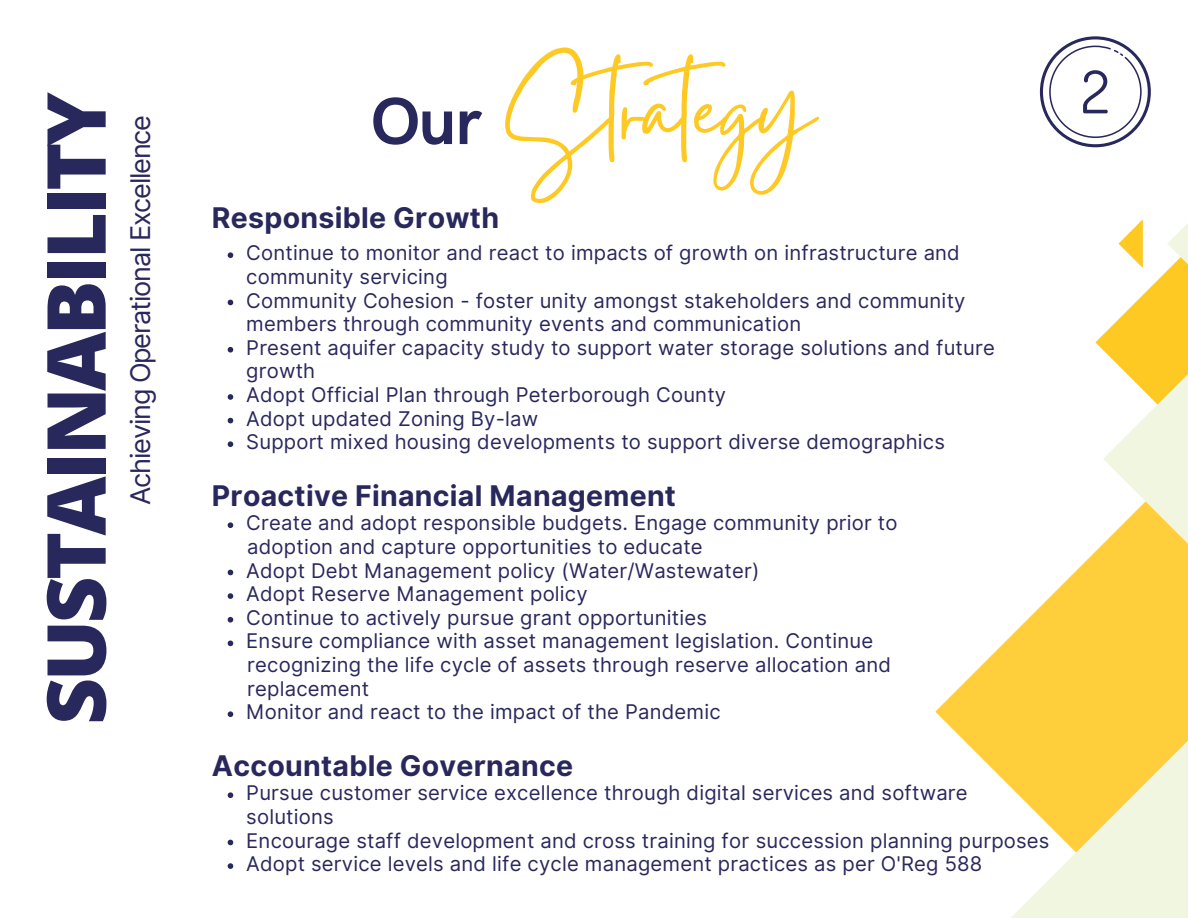
<style>
.page{position:relative;width:1188px;height:918px;background:#fff}
.page>*{position:absolute;margin:0;border:0;box-sizing:border-box;transform-origin:0 0}
.t1{font:127.5px "Gistesy";color:#ffc924}
.t2{font:800 81.45px "Open Sans";letter-spacing:-.045em;color:#29285d}
.t3{font:700 66.75px "HK Grotesk";color:#29285d}
.t4{font:700 28.5px "Inter";letter-spacing:.01em;color:#29285d}
.t5{font:27.15px "Inter";letter-spacing:-.045em;color:#29285d}
.t6{font:20.25px/23.7px "Inter";letter-spacing:.01em;color:#29285d}
</style>
<div class="page">
<svg style="left:228px;top:252px;width:5px;height:6px"></svg>
<svg style="left:228px;top:300px;width:5px;height:5px"></svg>
<svg style="left:228px;top:347px;width:5px;height:6px"></svg>
<svg style="left:228px;top:394px;width:5px;height:6px"></svg>
<svg style="left:228px;top:418px;width:5px;height:5px"></svg>
<svg style="left:228px;top:441px;width:5px;height:6px"></svg>
<svg style="left:228px;top:522px;width:5px;height:6px"></svg>
<svg style="left:228px;top:570px;width:5px;height:5px"></svg>
<svg style="left:228px;top:593px;width:5px;height:6px"></svg>
<svg style="left:228px;top:617px;width:5px;height:6px"></svg>
<svg style="left:228px;top:641px;width:5px;height:5px"></svg>
<svg style="left:228px;top:711px;width:5px;height:6px"></svg>
<svg style="left:228px;top:792px;width:5px;height:6px"></svg>
<svg style="left:228px;top:840px;width:5px;height:5px"></svg>
<svg style="left:228px;top:863px;width:5px;height:6px"></svg>
<svg style="left:935px;top:552px;width:253px;height:236px;fill:#ffce3a"></svg>
<svg style="left:1011px;top:741px;width:177px;height:177px;background:#f7e8a8"></svg>
<svg style="left:1095px;top:219px;width:93px;height:417px"></svg>
<svg style="left:1040px;top:36px;width:111px;height:111px"></svg>
<p class="t2" style="left:19px;top:725px;width:634px;rotate:-90deg">SUSTAINABILITY</p>
<p class="t5" style="left:124px;top:505px;width:391px;rotate:-90deg">Achieving Operational Excellence</p>
<h4 class="t3" style="left:371px;top:84px;width:112px">Our</h4>
<p class="t1" style="left:505px;top:21px;width:311px">Strategy</p>
<h2 class="t4" style="left:212px;top:200px;width:289px">Responsible Growth</h2>
<h5 class="t6" style="left:246px;top:241px;width:715px">Continue to monitor and react to impacts of growth on infrastructure and community servicing</h5>
<h3 class="t6" style="left:246px;top:288px;width:721px">Community Cohesion - foster unity amongst stakeholders and community members through community events and communication</h3>
<h1 class="t6" style="left:246px;top:336px;width:750px">Present aquifer capacity study to support water storage solutions and future growth</h1>
<p class="t6" style="left:246px;top:383px;width:481px">Adopt Official Plan through Peterborough County</p>
<h4 class="t6" style="left:246px;top:406px;width:293px">Adopt updated Zoning By-law</h4>
<p class="t6" style="left:246px;top:430px;width:700px">Support mixed housing developments to support diverse demographics</p>
<p class="t4" style="left:212px;top:478px;width:466px">Proactive Financial Management</p>
<p class="t6" style="left:246px;top:511px;width:653px">Create and adopt responsible budgets. Engage community prior to</p>
<p class="t6" style="left:247px;top:535px;width:457px">adoption and capture opportunities to educate</p>
<p class="t6" style="left:246px;top:558px;width:515px">Adopt Debt Management policy (Water/Wastewater)</p>
<p class="t6" style="left:246px;top:582px;width:343px">Adopt Reserve Management policy</p>
<h4 class="t6" style="left:246px;top:606px;width:462px">Continue to actively pursue grant opportunities</h4>
<p class="t6" style="left:246px;top:629px;width:628px">Ensure compliance with asset management legislation. Continue</p>
<p class="t6" style="left:247px;top:653px;width:645px">recognizing the life cycle of assets through reserve allocation and</p>
<p class="t6" style="left:247px;top:676px;width:123px">replacement</p>
<p class="t6" style="left:246px;top:700px;width:476px">Monitor and react to the impact of the Pandemic</p>
<p class="t4" style="left:212px;top:748px;width:363px">Accountable Governance</p>
<p class="t6" style="left:246px;top:781px;width:723px">Pursue customer service excellence through digital services and software solutions</p>
<p class="t6" style="left:246px;top:828px;width:805px">Encourage staff development and cross training for succession planning purposes</p>
<p class="t6" style="left:246px;top:852px;width:738px">Adopt service levels and life cycle management practices as per O'Reg 588</p>
</div>
